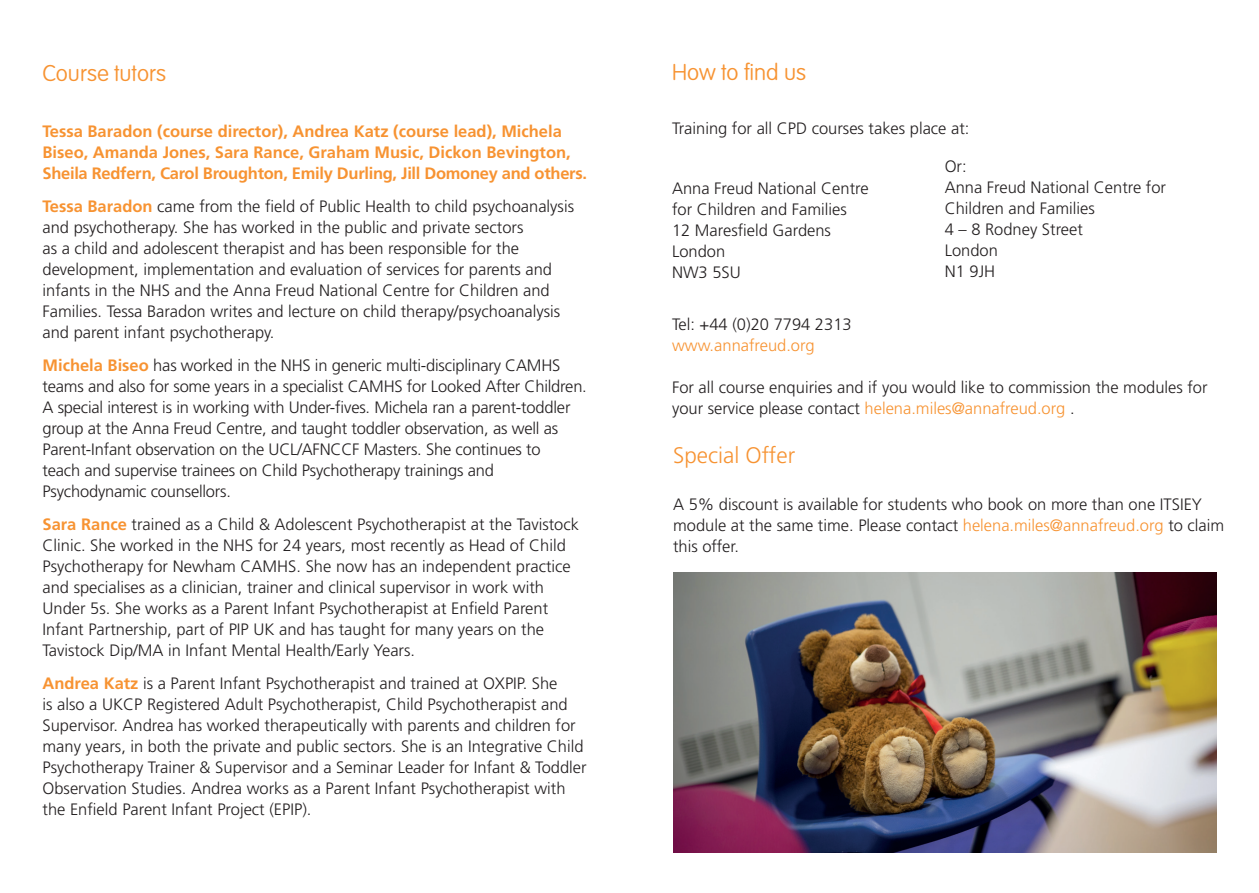
<style>
.page{position:relative;width:1259px;height:893px;background:#fff}
.page>*{position:absolute;margin:0;border:0;box-sizing:border-box;transform-origin:0 0}
.t1{font:100 22.5px "VAG Rounded";color:#f79332}
.body{font:300 22.5px "Frutiger";color:#f79332}
.body-2{font:300 16.5px/21px "Frutiger";color:#231f20}
.body-3{font:700 16.5px/21px "Frutiger";color:#f79332}
.body-4{font:300 16.5px "Frutiger";color:#f79332}
.s1{font-weight:700;color:#f79332}
.s2{color:#f79332}
</style>
<div class="page">
<img style="left:673px;top:573px;width:543px;height:280px">
<p class="t1" style="left:43px;top:60px;width:125px">Course tutors</p>
<p class="body-3" style="left:43px;top:121px;width:546px">Tessa Baradon (course director), Andrea Katz (course lead), Michela<br>Biseo, Amanda Jones, Sara Rance, Graham Music, Dickon Bevington,<br>Sheila Redfern, Carol Broughton, Emily Durling, Jill Domoney and others.</p>
<p class="body-2" style="left:43px;top:196px;width:533px"><span class="s1">Tessa Baradon</span> came from the field of Public Health to child psychoanalysis and psychotherapy. She has worked in the public and private sectors<br>as a child and adolescent therapist and has been responsible for the development, implementation and evaluation of services for parents and infants in the NHS and the Anna Freud National Centre for Children and Families. Tessa Baradon writes and lecture on child therapy/psychoanalysis and parent infant psychotherapy.</p>
<p class="body-2" style="left:43px;top:355px;width:546px"><span class="s1">Michela Biseo</span> has worked in the NHS in generic multi-disciplinary CAMHS teams and also for some years in a specialist CAMHS for Looked After Children.<br>A special interest is in working with Under-fives. Michela ran a parent-toddler group at the Anna Freud Centre, and taught toddler observation, as well as Parent-Infant observation on the UCL/AFNCCF Masters. She continues to<br>teach and supervise trainees on Child Psychotherapy trainings and Psychodynamic counsellors.</p>
<p class="body-2" style="left:43px;top:514px;width:538px"><span class="s1">Sara Rance</span> trained as a Child &amp; Adolescent Psychotherapist at the Tavistock Clinic. She worked in the NHS for 24 years, most recently as Head of Child Psychotherapy for Newham CAMHS. She now has an independent practice and specialises as a clinician, trainer and clinical supervisor in work with Under 5s. She works as a Parent Infant Psychotherapist at Enfield Parent Infant Partnership, part of PIP UK and has taught for many years on the Tavistock Dip/MA in Infant Mental Health/Early Years.</p>
<p class="body-2" style="left:43px;top:673px;width:545px"><span class="s1">Andrea Katz</span> is a Parent Infant Psychotherapist and trained at OXPIP. She<br>is also a UKCP Registered Adult Psychotherapist, Child Psychotherapist and Supervisor. Andrea has worked therapeutically with parents and children for many years, in both the private and public sectors. She is an Integrative Child Psychotherapy Trainer &amp; Supervisor and a Seminar Leader for Infant &amp; Toddler Observation Studies. Andrea works as a Parent Infant Psychotherapist with the Enfield Parent Infant Project (EPIP).</p>
<p class="t1" style="left:672px;top:60px;width:135px">How to find us</p>
<p class="body-2" style="left:672px;top:118px;width:299px">Training for all CPD courses takes place at:</p>
<p class="body-2" style="left:672px;top:178px;width:198px">Anna Freud National Centre</p>
<p class="body-2" style="left:672px;top:199px;width:176px">for Children and Families</p>
<p class="body-2" style="left:672px;top:220px;width:160px">12 Maresfield Gardens</p>
<p class="body-2" style="left:672px;top:241px;width:55px">London</p>
<p class="body-2" style="left:672px;top:262px;width:70px">NW3 5SU</p>
<p class="body-2" style="left:944px;top:156px;width:23px">Or:</p>
<p class="body-2" style="left:944px;top:177px;width:223px">Anna Freud National Centre for<br>Children and Families</p>
<p class="body-2" style="left:944px;top:219px;width:140px">4 – 8 Rodney Street</p>
<p class="body-2" style="left:944px;top:240px;width:55px">London</p>
<p class="body-2" style="left:944px;top:261px;width:52px">N1 9JH</p>
<p class="body-2" style="left:672px;top:314px;width:181px">Tel: +44 (0)20 7794 2313</p>
<p class="body-4" style="left:672px;top:336px;width:144px">www.annafreud.org</p>
<p class="body-2" style="left:672px;top:377px;width:537px">For all course enquiries and if you would like to commission the modules for your service please contact <span class="s2">helena.miles@annafreud.org</span> .</p>
<p class="body" style="left:673px;top:443px;width:124px">Special Offer</p>
<p class="body-2" style="left:673px;top:494px;width:553px">A 5% discount is available for students who book on more than one ITSIEY module at the same time. Please contact <span class="s2">helena.miles@annafreud.org</span> to claim this offer.</p>
</div>
